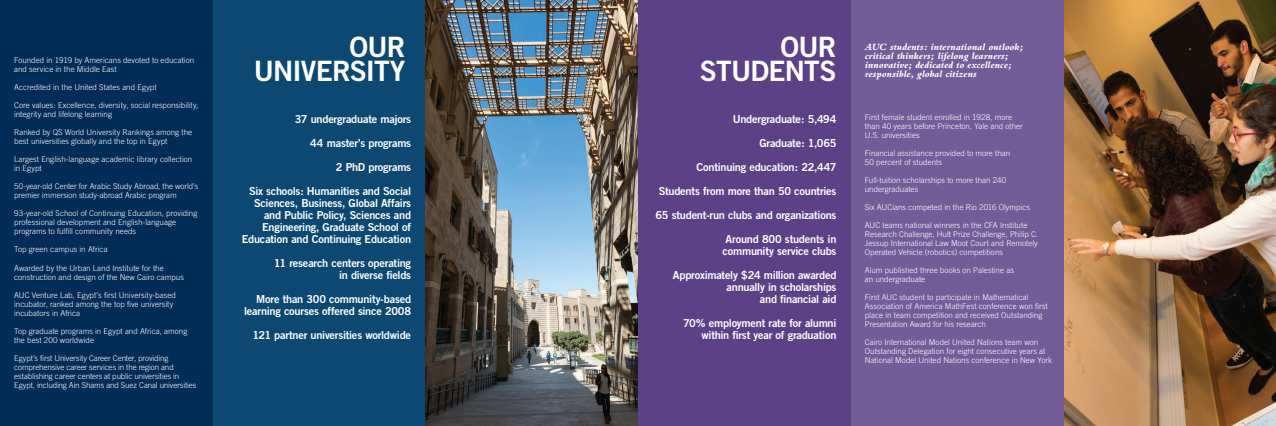
<style>
.page{position:relative;width:1276px;height:426px;background:#fff}
.page>*{position:absolute;margin:0;border:0;box-sizing:border-box;transform-origin:0 0}
.t1{font:28px "Trade Gothic Bold Two";letter-spacing:-.03em;color:#fff}
._01_figures{font:11px/12px "Trade Gothic Bold Two";letter-spacing:-.02em;color:#fff;text-align:right}
._01_Blurb{font:italic 800 10px/9px "Bembo";color:#fff}
._01_Fact{font:300 8px/9px "Trade Gothic";color:#fff}
</style>
<div class="page">
<div style="left:0;top:0;width:213px;height:425px;background:#002c56"></div>
<div style="left:213px;top:0;width:212px;height:425px;background:#0c4871"></div>
<img style="left:1063px;top:0;width:213px;height:425px">
<div style="left:638px;top:0;width:212px;height:425px;background:#5c4187"></div>
<div style="left:850px;top:0;width:213px;height:425px;background:#725d99"></div>
<img style="left:425px;top:0;width:213px;height:425px">
<p class="_01_Fact" style="left:14px;top:56px;width:182px">Founded in 1919 by Americans devoted to education and service in the Middle East</p>
<p class="_01_Fact" style="left:14px;top:83px;width:144px">Accredited in the United States and Egypt</p>
<p class="_01_Fact" style="left:14px;top:101px;width:186px">Core values: Excellence, diversity, social responsibility, integrity and lifelong learning</p>
<p class="_01_Fact" style="left:14px;top:128px;width:179px">Ranked by QS World University Rankings among the best universities globally and the top in Egypt</p>
<p class="_01_Fact" style="left:14px;top:155px;width:180px">Largest English-language academic library collection in Egypt</p>
<p class="_01_Fact" style="left:14px;top:182px;width:186px">50-year-old Center for Arabic Study Abroad, the world’s premier immersion study-abroad Arabic program</p>
<p class="_01_Fact" style="left:14px;top:209px;width:185px">93-year-old School of Continuing Education, providing professional development and English-language programs to fulfill community needs</p>
<p class="_01_Fact" style="left:14px;top:245px;width:95px">Top green campus in Africa</p>
<p class="_01_Fact" style="left:14px;top:263px;width:171px">Awarded by the Urban Land Institute for the construction and design of the New Cairo campus</p>
<p class="_01_Fact" style="left:14px;top:290px;width:163px">AUC Venture Lab, Egypt’s first University-based incubator, ranked among the top five university incubators in Africa</p>
<p class="_01_Fact" style="left:14px;top:326px;width:175px">Top graduate programs in Egypt and Africa, among the best 200 worldwide</p>
<p class="_01_Fact" style="left:14px;top:353px;width:184px">Egypt’s first University Career Center, providing comprehensive career services in the region and establishing career centers at public universities in Egypt, including Ain Shams and Suez Canal universities</p>
<p class="t1" style="left:349px;top:29px;width:58px">OUR</p>
<p class="t1" style="left:254px;top:53px;width:153px">UNIVERSITY</p>
<p class="_01_figures" style="left:295px;top:112px;width:118px">37 undergraduate majors</p>
<p class="_01_figures" style="left:310px;top:136px;width:102px">44 master’s programs</p>
<p class="_01_figures" style="left:336px;top:160px;width:77px">2 PhD programs</p>
<p class="_01_figures" style="left:242px;top:184px;width:171px">Six schools: Humanities and Social Sciences, Business, Global Affairs and Public Policy, Sciences and Engineering, Graduate School of Education and Continuing Education</p>
<p class="_01_figures" style="left:274px;top:256px;width:139px">11 research centers operating</p>
<p class="_01_figures" style="left:339px;top:268px;width:73px">in diverse fields</p>
<p class="_01_figures" style="left:244px;top:292px;width:168px">More than 300 community-based learning courses offered since 2008</p>
<p class="_01_figures" style="left:252px;top:328px;width:160px">121 partner universities worldwide</p>
<p class="t1" style="left:780px;top:29px;width:58px">OUR</p>
<p class="t1" style="left:700px;top:53px;width:138px">STUDENTS</p>
<p class="_01_figures" style="left:733px;top:112px;width:105px">Undergraduate: 5,494</p>
<p class="_01_figures" style="left:759px;top:136px;width:79px">Graduate: 1,065</p>
<p class="_01_figures" style="left:696px;top:160px;width:141px">Continuing education: 22,447</p>
<p class="_01_figures" style="left:659px;top:184px;width:179px">Students from more than 50 countries</p>
<p class="_01_figures" style="left:655px;top:208px;width:182px">65 student-run clubs and organizations</p>
<p class="_01_figures" style="left:725px;top:232px;width:112px">Around 800 students in</p>
<p class="_01_figures" style="left:722px;top:244px;width:115px">community service clubs</p>
<p class="_01_figures" style="left:673px;top:268px;width:165px">Approximately $24 million awarded annually in scholarships</p>
<p class="_01_figures" style="left:760px;top:292px;width:78px">and financial aid</p>
<p class="_01_figures" style="left:683px;top:316px;width:155px">70% employment rate for alumni</p>
<p class="_01_figures" style="left:701px;top:328px;width:136px">within first year of graduation</p>
<p class="_01_Blurb" style="left:865px;top:43px;width:160px">AUC students: international outlook; critical thinkers; lifelong learners; innovative; dedicated to excellence; responsible, global citizens</p>
<p class="_01_Fact" style="left:865px;top:112px;width:149px">First female student enrolled in 1928, more</p>
<p class="_01_Fact" style="left:865px;top:121px;width:160px">than 40 years before Princeton, Yale and other</p>
<p class="_01_Fact" style="left:865px;top:130px;width:56px">U.S. universities</p>
<p class="_01_Fact" style="left:865px;top:148px;width:147px">Financial assistance provided to more than</p>
<p class="_01_Fact" style="left:865px;top:157px;width:79px">50 percent of students</p>
<p class="_01_Fact" style="left:865px;top:175px;width:143px">Full-tuition scholarships to more than 240 undergraduates</p>
<p class="_01_Fact" style="left:865px;top:202px;width:167px">Six AUCians competed in the Rio 2016 Olympics</p>
<p class="_01_Fact" style="left:865px;top:220px;width:175px">AUC teams national winners in the CFA Institute Research Challenge, Hult Prize Challenge, Philip C.<br>Jessup International Law Moot Court and Remotely Operated Vehicle (robotics) competitions</p>
<p class="_01_Fact" style="left:865px;top:265px;width:151px">Alum published three books on Palestine as</p>
<p class="_01_Fact" style="left:865px;top:274px;width:62px">an undergraduate</p>
<p class="_01_Fact" style="left:865px;top:292px;width:184px">First AUC student to participate in Mathematical Association of America MathFest conference won first place in team competition and received Outstanding Presentation Award for his research</p>
<p class="_01_Fact" style="left:865px;top:337px;width:189px">Cairo International Model United Nations team won<br>Outstanding Delegation for eight consecutive years at<br>National Model United Nations conference in New York</p>
</div>
